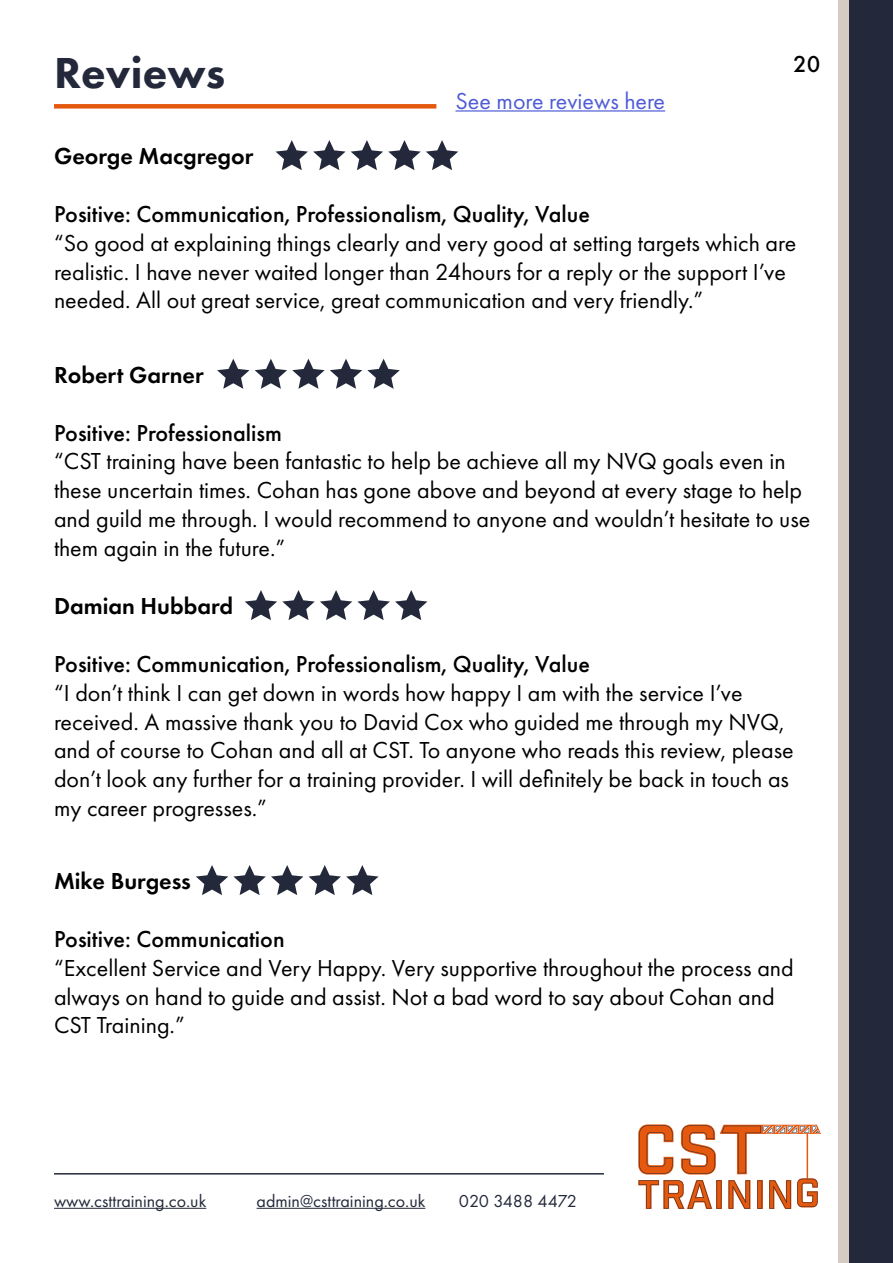
<style>
.page{position:relative;width:893px;height:1263px;background:#fff}
.page>*{position:absolute;margin:0;border:0;box-sizing:border-box;transform-origin:0 0}
.t1{font:800 45px "Futura PT";color:#23293a}
.t2{font:24px/28.8px "Futura PT";color:#000}
.t3{font:500 24px "Futura PT";color:#000}
.t4{font:600 24px "Futura PT";color:#000}
.t5{font:24px "Futura PT";color:#4f5cd6}
.t6{font:18px "Futura PT";color:#23293a}
</style>
<div class="page">
<div style="left:839px;top:0;width:54px;height:1263px;background:#d4ccc3"></div>
<div style="left:849px;top:0;width:44px;height:1263px;background:#23293a"></div>
<svg style="left:638px;top:1124px;width:183px;height:85px"></svg>
<hr style="left:54px;top:1208px;width:152px;height:1px;background:#23293a">
<hr style="left:257px;top:1208px;width:168px;height:1px;background:#23293a">
<hr style="left:54px;top:1173px;width:550px;height:1px;background:#23293a">
<div style="left:54px;top:104px;width:382px;height:5px;background:#e5590f"></div>
<hr style="left:455px;top:110px;width:210px;height:2px;background:#4f5cd6">
<svg style="left:276px;top:140px;width:182px;height:30px"></svg>
<svg style="left:217px;top:359px;width:183px;height:30px"></svg>
<svg style="left:245px;top:590px;width:182px;height:30px"></svg>
<svg style="left:196px;top:865px;width:107px;height:30px"></svg>
<svg style="left:309px;top:865px;width:70px;height:30px"></svg>
<h1 class="t1" style="left:54px;top:45px;width:173px">Reviews</h1>
<p class="t3" style="left:793px;top:50px;width:29px">20</p>
<p class="t5" style="left:455px;top:86px;width:211px">See more reviews here</p>
<p class="t4" style="left:54px;top:141px;width:201px">George Macgregor</p>
<p class="t3" style="left:54px;top:200px;width:537px">Positive: Communication, Professionalism, Quality, Value</p>
<p class="t2" style="left:54px;top:228px;width:744px">“So good at explaining things clearly and very good at setting targets which are realistic. I have never waited longer than 24hours for a reply or the support I’ve needed. All out great service, great communication and very friendly.”</p>
<p class="t4" style="left:54px;top:360px;width:151px">Robert Garner</p>
<p class="t3" style="left:54px;top:418px;width:230px">Positive: Professionalism</p>
<p class="t2" style="left:54px;top:447px;width:758px">“CST training have been fantastic to help be achieve all my NVQ goals even in these uncertain times. Cohan has gone above and beyond at every stage to help and guild me through. I would recommend to anyone and wouldn’t hesitate to use them again in the future.”</p>
<p class="t4" style="left:54px;top:591px;width:181px">Damian Hubbard</p>
<p class="t3" style="left:54px;top:649px;width:537px">Positive: Communication, Professionalism, Quality, Value</p>
<p class="t2" style="left:54px;top:678px;width:741px">“I don’t think I can get down in words how happy I am with the service I’ve received. A massive thank you to David Cox who guided me through my NVQ, and of course to Cohan and all at CST. To anyone who reads this review, please don’t look any further for a training provider. I will definitely be back in touch as my career progresses.”</p>
<p class="t4" style="left:54px;top:866px;width:138px">Mike Burgess</p>
<p class="t3" style="left:54px;top:924px;width:232px">Positive: Communication</p>
<p class="t2" style="left:54px;top:953px;width:741px">“Excellent Service and Very Happy. Very supportive throughout the process and always on hand to guide and assist. Not a bad word to say about Cohan and<br>CST Training.”</p>
<p class="t6" style="left:54px;top:1190px;width:154px">www.csttraining.co.uk</p>
<p class="t6" style="left:257px;top:1190px;width:170px">admin@csttraining.co.uk</p>
<p class="t6" style="left:459px;top:1190px;width:120px">020 3488 4472</p>
</div>
